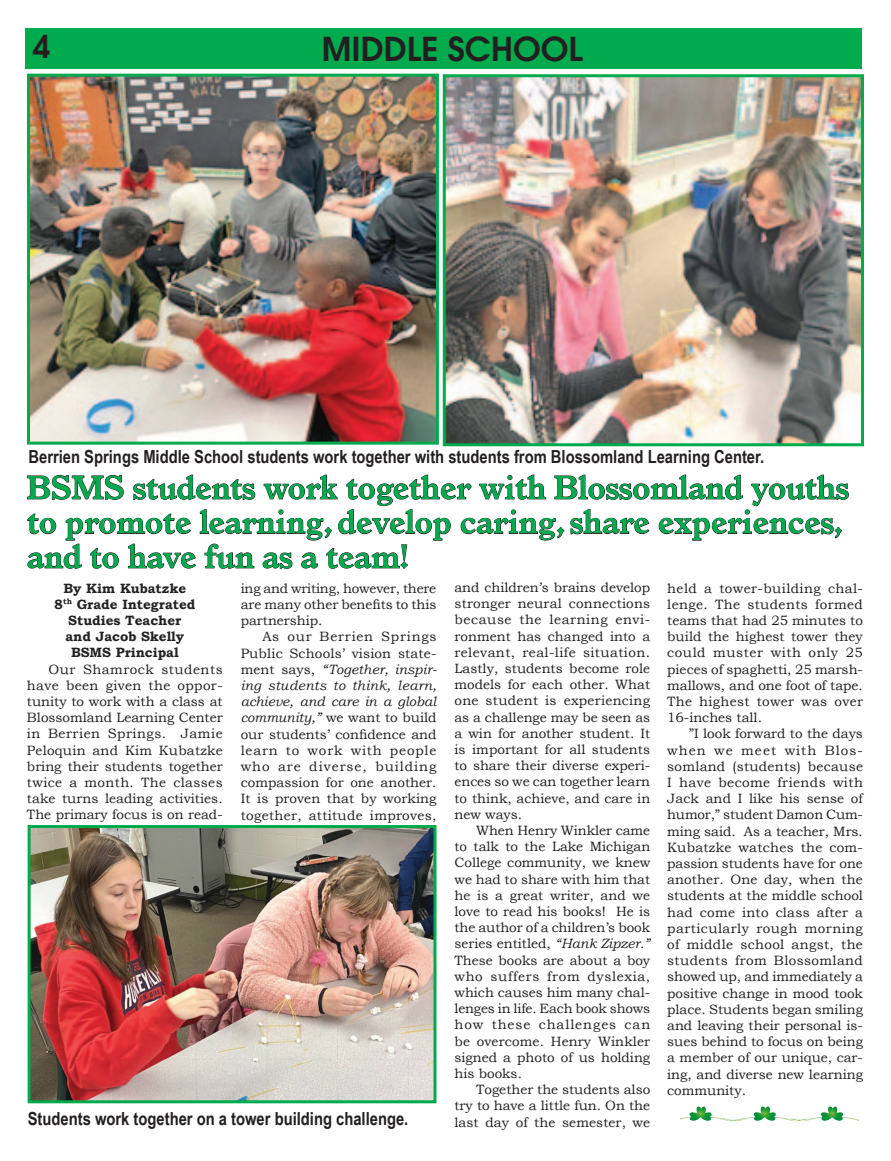
<style>
.page{position:relative;width:891px;height:1161px;background:#fff}
.page>*{position:absolute;margin:0;border:0;box-sizing:border-box;transform-origin:0 0}
.t1{font:700 33px/34.5px "Italian Old Style MT Std";color:#00aa4d}
.t2{font:600 33px "Avant Garde";color:#231f20}
.t3{font:600 31.5px "Avant Garde";color:#231f20}
.t4{font:700 18px "Arial Narrow";color:#231f20}
.t5{font:13.5px/16.2px "Bookman Old Style";color:#231f20;text-align:justify}
.t6{font:700 13.5px/16.2px "Bookman Old Style";color:#222;text-align:center}
.s1{font-style:italic}
</style>
<div class="page">
<div style="left:26px;top:28px;width:836px;height:41px;background:#00aa4d"></div>
<img style="left:31px;top:78px;width:404px;height:363px">
<div style="left:27px;top:74px;width:412px;height:371px;border:3px solid #00aa4d"></div>
<img style="left:447px;top:78px;width:413px;height:364px">
<div style="left:443px;top:74px;width:421px;height:372px;border:3px solid #00aa4d"></div>
<svg style="left:27px;top:474px;width:822px;height:95px"></svg>
<img style="left:32px;top:829px;width:400px;height:270px">
<div style="left:28px;top:825px;width:408px;height:278px;border:3px solid #00aa4d"></div>
<img style="left:680px;top:1106px;width:178px;height:16px">
<h2 class="t3" style="left:32px;top:25px;width:19px">4</h2>
<h1 class="t2" style="left:322px;top:27px;width:263px">MIDDLE SCHOOL</h1>
<h3 class="t4" style="left:28px;top:443px;width:737px">Berrien Springs Middle School students work together with students from Blossomland Learning Center.</h3>
<h1 class="t1" style="left:27px;top:470px;width:824px">BSMS students work together with Blossomland youths to promote learning, develop caring, share experiences, and to have fun as a team!</h1>
<p class="t6" style="left:54px;top:580px;width:143px">By Kim Kubatzke<br>8<sup>th</sup> Grade Integrated<br>Studies Teacher and Jacob Skelly<br>BSMS Principal</p>
<p class="t5" style="left:27px;top:661px;width:197px;text-indent:22px">Our Shamrock students have been given the oppor&shy;tunity to work with a class at Blossomland Learning Center in Berrien Springs. Jamie Peloquin and Kim Kubatzke bring their students together twice a month. The classes take turns leading activities.<br>The primary focus is on read-</p>
<p class="t5" style="left:454px;top:579px;width:197px">and children’s brains develop stronger neural connections because the learning envi&shy;ronment has changed into a relevant, real-life situation.<br>Lastly, students become role models for each other. What one student is experiencing as a challenge may be seen as a win for another student. It is important for all students to share their diverse experi&shy;ences so we can together learn to think, achieve, and care in new ways.</p>
<p class="t5" style="left:454px;top:822px;width:197px;text-indent:22px">When Henry Winkler came to talk to the Lake Michigan College community, we knew we had to share with him that he is a great writer, and we love to read his books! He is the author of a children’s book series entitled, <span class="s1">“Hank Zipzer.” </span>These books are about a boy who suffers from dyslexia, which causes him many chal&shy;lenges in life. Each book shows how these challenges can be overcome. Henry Winkler signed a photo of us holding his books.</p>
<p class="t5" style="left:454px;top:1082px;width:197px;text-indent:22px">Together the students also try to have a little fun. On the last day of the semester, we</p>
<p class="t5" style="left:667px;top:580px;width:197px">held a tower-building chal&shy;lenge. The students formed teams that had 25 minutes to build the highest tower they could muster with only 25 pieces of spaghetti, 25 marsh&shy;mallows, and one foot of tape.<br>The highest tower was over 16-inches tall.</p>
<p class="t5" style="left:667px;top:726px;width:197px;text-indent:22px">”I look forward to the days when we meet with Blos&shy;somland (students) because I have become friends with Jack and I like his sense of humor,” student Damon Cum&shy;ming said. As a teacher, Mrs.<br>Kubatzke watches the com&shy;passion students have for one another. One day, when the students at the middle school had come into class after a particularly rough morning of middle school angst, the students from Blossomland showed up, and immediately a positive change in mood took place. Students began smiling and leaving their personal is&shy;sues behind to focus on being a member of our unique, car&shy;ing, and diverse new learning community.</p>
<p class="t5" style="left:241px;top:580px;width:197px">ing and writing, however, there are many other benefits to this partnership.</p>
<p class="t5" style="left:241px;top:629px;width:198px;text-indent:22px">As our Berrien Springs Public Schools’ vision state&shy;ment says, <span class="s1">“Together, inspir&shy;ing students to think, learn, achieve, and care in a global community,”</span> we want to build our students’ confidence and learn to work with people who are diverse, building compassion for one another.<br>It is proven that by working together, attitude improves,</p>
<h3 class="t4" style="left:28px;top:1105px;width:382px">Students work together on a tower building challenge.</h3>
</div>
